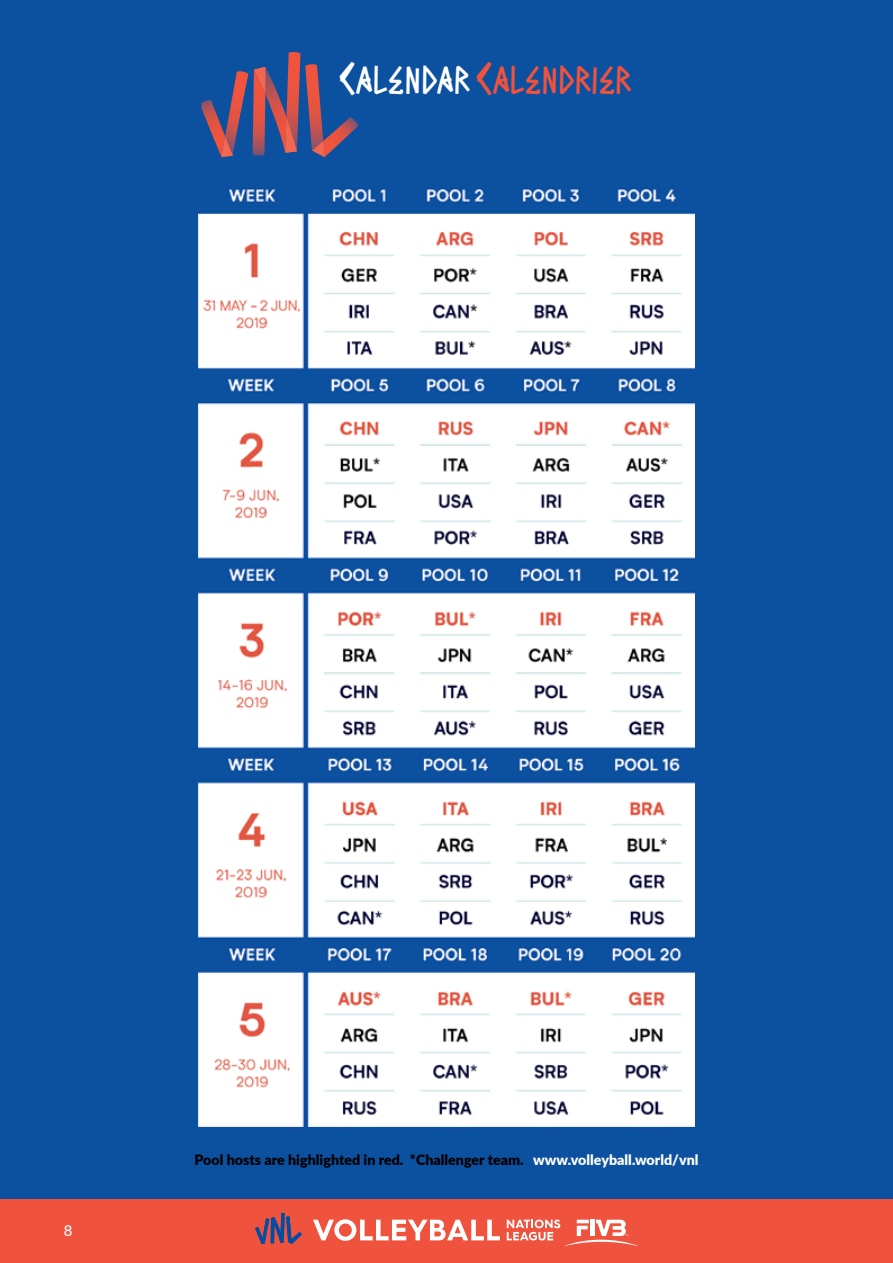
<style>
.page{position:relative;width:893px;height:1263px;background:#0c50a0}
.page>*{position:absolute;margin:0;border:0;box-sizing:border-box;transform-origin:0 0}
.t1{font:33.9px "Rally SC870";color:#f0533d}
.t2{font:500 15px "Lato";color:#fff}
.t3{font:900 14.25px "Lato";color:#000}
.s1{font-size:39px;color:#fff}
.s2{color:#fff}
.s3{font-size:39px}
</style>
<div class="page">
<div style="left:0;top:1199px;width:893px;height:64px;background:#f0533d"></div>
<svg style="left:255px;top:1213px;width:47px;height:31px"></svg>
<svg style="left:313px;top:1219px;width:187px;height:22px"></svg>
<svg style="left:507px;top:1219px;width:131px;height:27px"></svg>
<img style="left:198px;top:188px;width:497px;height:939px">
<svg style="left:201px;top:52px;width:157px;height:105px"></svg>
<h1 class="t1" style="left:339px;top:57px;width:293px"><span class="s1">C</span><span class="s2">ALENDAR</span> <span class="s3">C</span>ALENDRIER</h1>
<p class="t2" style="left:64px;top:1219px;width:10px">8</p>
<p class="t3" style="left:194px;top:1149px;width:506px">Pool hosts are highlighted in red. *Challenger team. <span class="s2">www.volleyball.world/vnl</span></p>
</div>
